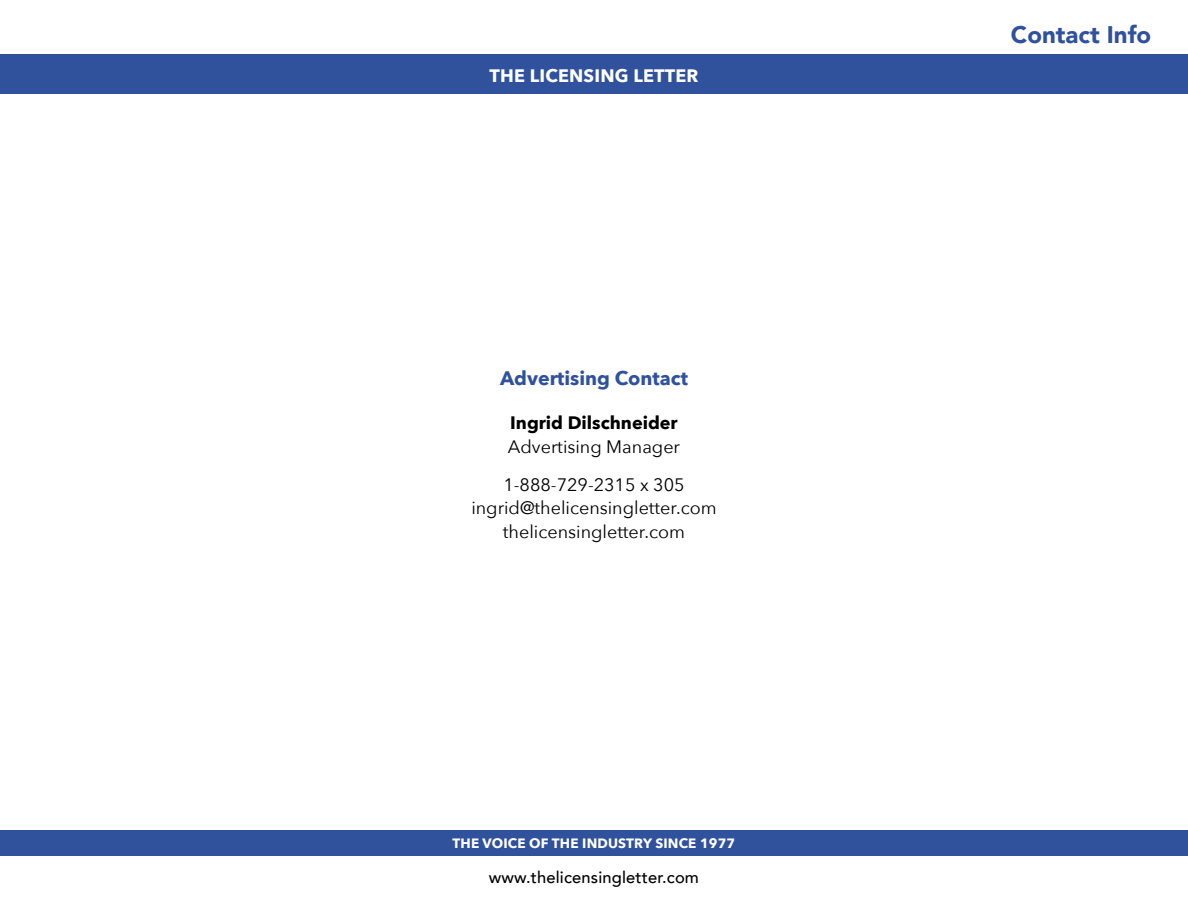
<style>
.page{position:relative;width:1188px;height:918px;background:#fff}
.page>*{position:absolute;margin:0;border:0;box-sizing:border-box;transform-origin:0 0}
.t1{font:900 24px "Avenir";color:#30519c}
.t2{font:700 19.5px "Avenir Next";color:#30519c}
.t3{font:18px/37.5px "Avenir Next";color:#000}
.t4{font:700 18px "Avenir Next";letter-spacing:.01em;color:#fff}
.t5{font:700 18px "Avenir Next";color:#000}
.t6{font:500 16.5px "Avenir";letter-spacing:.01em;color:#000}
.t7{font:700 13.5px "Avenir Next";letter-spacing:.01em;color:#fff}
</style>
<div class="page">
<div style="left:0;top:54px;width:1188px;height:40px;background:#30519c"></div>
<div style="left:0;top:831px;width:1188px;height:25px;background:#30519c"></div>
<p class="t4" style="left:489px;top:60px;width:211px">THE LICENSING LETTER</p>
<p class="t2" style="left:500px;top:361px;width:189px">Advertising Contact</p>
<p class="t5" style="left:510px;top:407px;width:169px">Ingrid Dilschneider</p>
<p class="t3" style="left:503px;top:427px;width:183px">Advertising Manager<br>1-888-729-2315 x 305</p>
<p class="t3" style="left:471px;top:495px;width:247px;line-height:24px;text-align:center">ingrid@thelicensingletter.com thelicensingletter.com</p>
<p class="t7" style="left:453px;top:832px;width:284px">THE VOICE OF THE INDUSTRY SINCE 1977</p>
<p class="t6" style="left:489px;top:863px;width:212px">www.thelicensingletter.com</p>
<h1 class="t1" style="left:1011px;top:14px;width:142px">Contact Info</h1>
</div>
